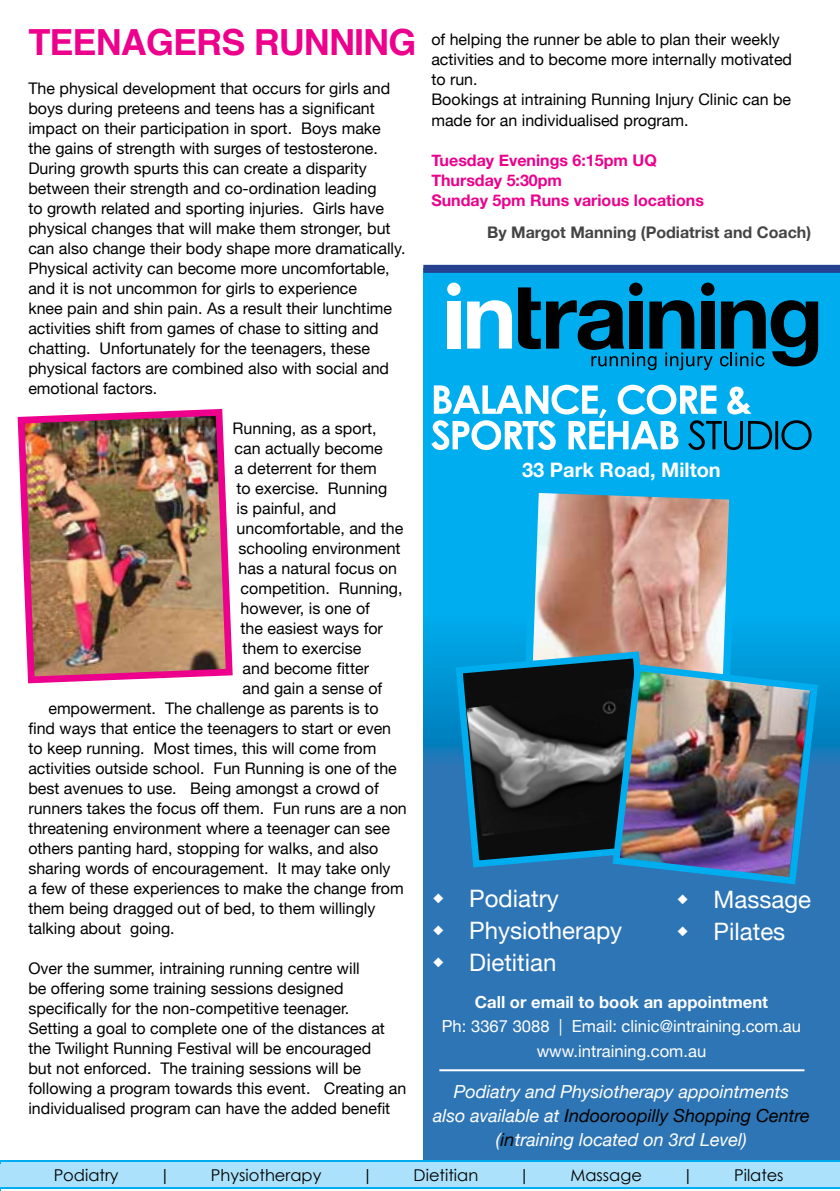
<style>
.page{position:relative;width:840px;height:1191px;background:#fff}
.page>*{position:absolute;margin:0;border:0;box-sizing:border-box;transform-origin:0 0}
.t1{font:700 36px "Helvetica";letter-spacing:-.025em;color:#ec008c}
.t2{font:24px/32px "Helvetica Neue";color:#fff}
.t3{font:700 20px "Helvetica Neue";color:#fff}
.t4{font:italic 18px/24px "Helvetica Neue";color:#fff;text-align:center}
.t5{font:16.6px/24.4px "Helvetica Neue";color:#fff;text-align:center}
.t6{font:700 16.6px "Helvetica Neue";color:#fff}
.t7{font:16.2px "Century Gothic";color:#000}
.t8{font:16px/20px "Helvetica Neue";color:#000}
.t9{font:700 16px/20px "Helvetica Neue";color:#ec008c}
.t10{font:700 16px "Helvetica Neue";color:#444}
.s1{color:#000}
</style>
<div class="page">
<svg style="left:423px;top:273px;width:416px;height:887px;background:#1c89c9"></svg>
<svg style="left:0;top:1161px;width:6px;height:30px"></svg>
<svg style="left:431px;top:385px;width:380px;height:65px"></svg>
<hr style="left:439px;top:1069px;width:365px;height:2px;background:#fff">
<div style="left:423px;top:265px;width:416px;height:8px;background:#25408f"></div>
<div style="left:447px;top:301px;width:13px;height:47px;background:#fff"></div>
<svg style="left:467px;top:300px;width:44px;height:48px"></svg>
<div style="left:700px;top:301px;width:13px;height:47px;background:#000"></div>
<div style="left:447px;top:283px;width:13px;height:13px;background:#fff;border-radius:50%"></div>
<div style="left:628px;top:283px;width:14px;height:13px;background:#000;border-radius:50%"></div>
<div style="left:700px;top:283px;width:14px;height:13px;background:#000;border-radius:50%"></div>
<svg style="left:517px;top:287px;width:195px;height:83px;background:#00678e"></svg>
<svg style="left:719px;top:300px;width:98px;height:66px;background:#004f6e"></svg>
<svg style="left:520px;top:481px;width:220px;height:179px;background:#9f9ea0"></svg>
<svg style="left:452px;top:648px;width:207px;height:223px;background:#1e6284"></svg>
<img style="left:466px;top:686px;width:142px;height:150px">
<img style="left:608px;top:660px;width:213px;height:228px">
<div style="left:1px;top:1160px;width:838px;height:27px;background:#abe1fa"></div>
<hr style="left:0;top:1187px;width:839px;height:1px;background:#00aeef">
<hr style="left:0;top:1160px;width:839px;height:1px;background:#00aeef">
<img style="left:17px;top:408px;width:216px;height:276px">
<svg style="left:433px;top:893px;width:10px;height:10px"></svg>
<svg style="left:433px;top:925px;width:10px;height:10px"></svg>
<svg style="left:433px;top:957px;width:10px;height:10px"></svg>
<svg style="left:677px;top:894px;width:10px;height:10px"></svg>
<svg style="left:677px;top:926px;width:10px;height:10px"></svg>
<h1 class="t1" style="left:28px;top:14px;width:389px">TEENAGERS RUNNING</h1>
<p class="t8" style="left:28px;top:79px;width:378px">The physical development that occurs for girls and boys during preteens and teens has a significant impact on their participation in sport. Boys make the gains of strength with surges of testosterone.<br>During growth spurts this can create a disparity between their strength and co-ordination leading<br>to growth related and sporting injuries. Girls have physical changes that will make them stronger, but can also change their body shape more dramatically.<br>Physical activity can become more uncomfortable, and it is not uncommon for girls to experience<br>knee pain and shin pain. As a result their lunchtime activities shift from games of chase to sitting and chatting. Unfortunately for the teenagers, these physical factors are combined also with social and emotional factors.</p>
<p class="t8" style="left:232px;top:419px;width:145px">Running, as a sport,</p>
<p class="t8" style="left:234px;top:439px;width:149px">can actually become</p>
<p class="t8" style="left:234px;top:459px;width:143px">a deterrent for them</p>
<p class="t8" style="left:236px;top:479px;width:152px">to exercise. Running</p>
<p class="t8" style="left:236px;top:499px;width:101px">is painful, and</p>
<p class="t8" style="left:236px;top:519px;width:168px">uncomfortable, and the</p>
<p class="t8" style="left:238px;top:539px;width:163px">schooling environment</p>
<p class="t8" style="left:238px;top:559px;width:160px">has a natural focus on</p>
<p class="t8" style="left:240px;top:579px;width:163px">competition. Running,</p>
<p class="t8" style="left:240px;top:599px;width:131px">however, is one of</p>
<p class="t8" style="left:240px;top:619px;width:144px">the easiest ways for</p>
<p class="t8" style="left:242px;top:639px;width:120px">them to exercise</p>
<p class="t8" style="left:242px;top:659px;width:128px">and become fitter</p>
<p class="t8" style="left:242px;top:679px;width:141px">and gain a sense of</p>
<p class="t8" style="left:48px;top:699px;width:331px">empowerment. The challenge as parents is to</p>
<p class="t8" style="left:28px;top:719px;width:364px">find ways that entice the teenagers to start or even</p>
<p class="t8" style="left:28px;top:739px;width:349px">to keep running. Most times, this will come from</p>
<p class="t8" style="left:28px;top:759px;width:370px">activities outside school. Fun Running is one of the</p>
<p class="t8" style="left:28px;top:779px;width:351px">best avenues to use. Being amongst a crowd of</p>
<p class="t8" style="left:28px;top:799px;width:380px">runners takes the focus off them. Fun runs are a non</p>
<p class="t8" style="left:28px;top:819px;width:363px">threatening environment where a teenager can see</p>
<p class="t8" style="left:28px;top:839px;width:351px">others panting hard, stopping for walks, and also</p>
<p class="t8" style="left:28px;top:859px;width:363px">sharing words of encouragement. It may take only</p>
<p class="t8" style="left:28px;top:879px;width:376px">a few of these experiences to make the change from</p>
<p class="t8" style="left:28px;top:899px;width:348px">them being dragged out of bed, to them willingly</p>
<p class="t8" style="left:28px;top:919px;width:148px">talking about going.</p>
<p class="t8" style="left:28px;top:959px;width:379px">Over the summer, intraining running centre will<br>be offering some training sessions designed specifically for the non-competitive teenager.<br>Setting a goal to complete one of the distances at the Twilight Running Festival will be encouraged<br>but not enforced. The training sessions will be following a program towards this event. Creating an individualised program can have the added benefit</p>
<p class="t8" style="left:431px;top:31px;width:362px">of helping the runner be able to plan their weekly activities and to become more internally motivated to run.<br>Bookings at intraining Running Injury Clinic can be made for an individualised program.</p>
<p class="t9" style="left:431px;top:150px;width:274px">Tuesday Evenings 6:15pm UQ<br>Thursday 5:30pm<br>Sunday 5pm Runs various locations</p>
<p class="t10" style="left:487px;top:220px;width:325px">By Margot Manning (Podiatrist and Coach)</p>
<p class="t3" style="left:522px;top:454px;width:200px">33 Park Road, Milton</p>
<h2 class="t2" style="left:469px;top:884px;width:154px">Podiatry<br>Physiotherapy<br>Dietitian</h2>
<h2 class="t2" style="left:713px;top:884px;width:99px">Massage<br>Pilates</h2>
<p class="t6" style="left:474px;top:989px;width:294px">Call or email to book an appointment</p>
<p class="t5" style="left:441px;top:1015px;width:360px">Ph: 3367 3088 | Email: clinic@intraining.com.au www.intraining.com.au</p>
<p class="t4" style="left:433px;top:1080px;width:378px">Podiatry and Physiotherapy appointments<br>also available at <span class="s1">Indooroopilly Shopping Centre </span>(<span class="s1">in</span>training located on 3rd Level)</p>
<p class="t7" style="left:54px;top:1163px;width:66px">Podiatry</p>
<p class="t7" style="left:159px;top:1163px;width:12px">|</p>
<p class="t7" style="left:211px;top:1163px;width:112px">Physiotherapy</p>
<p class="t7" style="left:362px;top:1163px;width:12px">|</p>
<p class="t7" style="left:413px;top:1163px;width:66px">Dietitian</p>
<p class="t7" style="left:518px;top:1163px;width:12px">|</p>
<p class="t7" style="left:570px;top:1163px;width:73px">Massage</p>
<p class="t7" style="left:682px;top:1163px;width:12px">|</p>
<p class="t7" style="left:733px;top:1163px;width:51px">Pilates</p>
</div>
